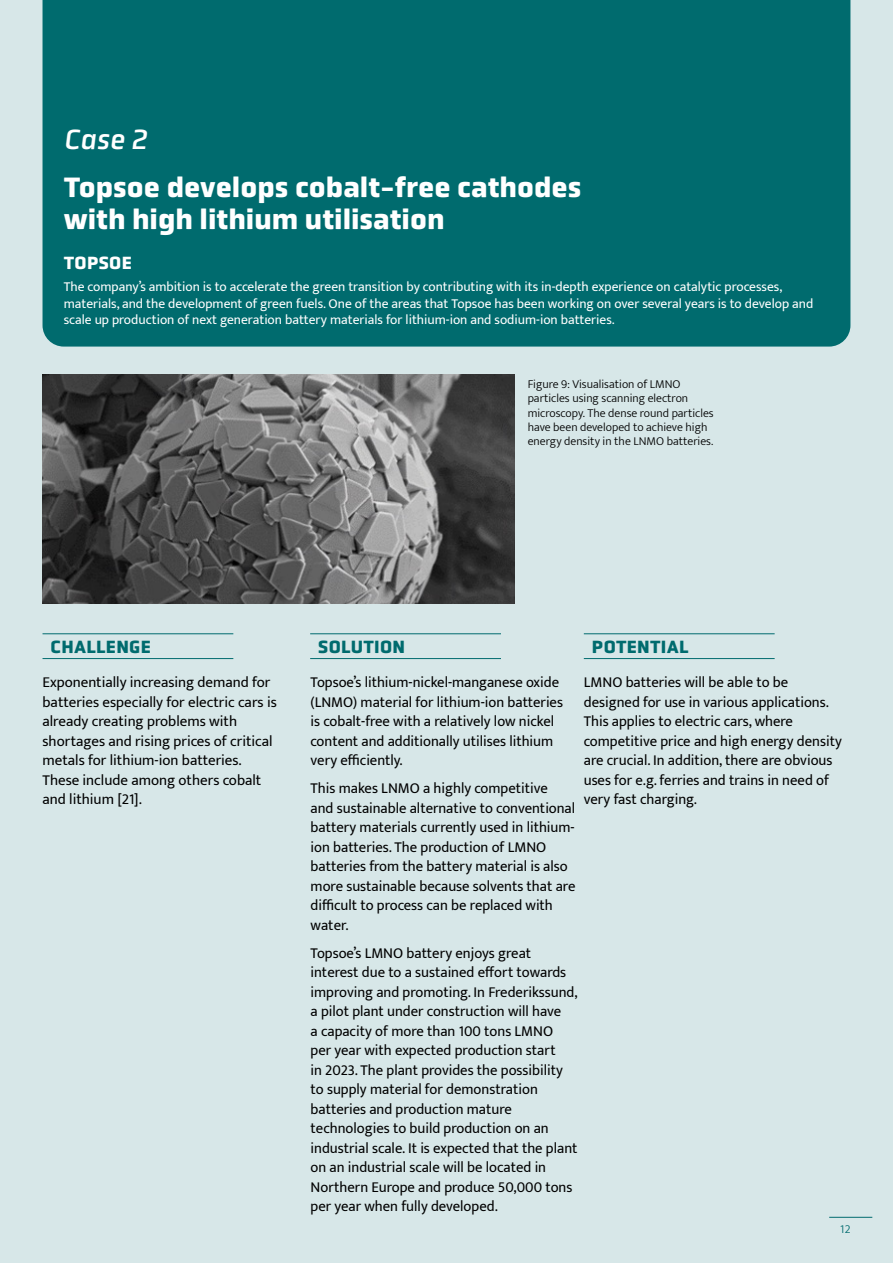
<style>
.page{position:relative;width:893px;height:1263px;background:#d7e7e8}
.page>*{position:absolute;margin:0;border:0;box-sizing:border-box;transform-origin:0 0}
.t1{font:700 28.5px/31.5px "Obvia";color:#fff}
.t2{font:italic 28.5px "Obvia";color:#fff}
.t3{font:700 18px "Obvia";letter-spacing:.015em;color:#006b6e}
.t4{font:700 18px "Obvia";letter-spacing:.015em;color:#fff}
.t5{font:15px/19.5px "Mukta";color:#000}
.t6{font:13.5px/16.5px "Mukta";color:#fff}
.t7{font:300 12px/14.4px "Mukta";color:#000}
.t8{font:300 12px "Mukta";color:#006b6e}
</style>
<div class="page">
<div style="left:43px;top:0;width:807px;height:347px;background:#006b6e"></div>
<hr style="left:43px;top:633px;width:190px;height:1px;background:#006b6e">
<hr style="left:310px;top:633px;width:191px;height:1px;background:#006b6e">
<hr style="left:584px;top:633px;width:191px;height:1px;background:#006b6e">
<hr style="left:43px;top:658px;width:190px;height:1px;background:#006b6e">
<hr style="left:310px;top:658px;width:191px;height:1px;background:#006b6e">
<hr style="left:584px;top:658px;width:191px;height:1px;background:#006b6e">
<img style="left:43px;top:375px;width:471px;height:229px">
<hr style="left:829px;top:1217px;width:43px;height:1px;background:#006b6e">
<h1 class="t2" style="left:64px;top:121px;width:85px">Case 2</h1>
<h1 class="t1" style="left:64px;top:172px;width:519px">Topsoe develops cobalt-free cathodes with high lithium utilisation</h1>
<p class="t4" style="left:64px;top:252px;width:69px">TOPSOE</p>
<p class="t6" style="left:64px;top:278px;width:751px">The company’s ambition is to accelerate the green transition by contributing with its in-depth experience on catalytic processes, materials, and the development of green fuels. One of the areas that Topsoe has been working on over several years is to develop and scale up production of next generation battery materials for lithium-ion and sodium-ion batteries.</p>
<p class="t7" style="left:528px;top:376px;width:188px">Figure 9: Visualisation of LMNO particles using scanning electron microscopy. The dense round particles have been developed to achieve high energy density in the LNMO batteries.</p>
<p class="t3" style="left:51px;top:636px;width:102px">CHALLENGE</p>
<p class="t3" style="left:318px;top:636px;width:88px">SOLUTION</p>
<p class="t3" style="left:592px;top:636px;width:98px">POTENTIAL</p>
<p class="t5" style="left:311px;top:672px;width:254px">Topsoe’s lithium-nickel-manganese oxide (LNMO) material for lithium-ion batteries is cobalt-free with a relatively low nickel content and additionally utilises lithium very efficiently.</p>
<p class="t5" style="left:311px;top:778px;width:266px">This makes LNMO a highly competitive<br>and sustainable alternative to conventional battery materials currently used in lithium&shy;ion batteries. The production of LMNO batteries from the battery material is also more sustainable because solvents that are difficult to process can be replaced with water.</p>
<p class="t5" style="left:311px;top:943px;width:269px">Topsoe’s LMNO battery enjoys great interest due to a sustained effort towards improving and promoting. In Frederikssund, a pilot plant under construction will have<br>a capacity of more than 100 tons LMNO<br>per year with expected production start<br>in 2023. The plant provides the possibility to supply material for demonstration batteries and production mature technologies to build production on an industrial scale. It is expected that the plant on an industrial scale will be located in Northern Europe and produce 50,000 tons per year when fully developed.</p>
<p class="t5" style="left:43px;top:672px;width:236px">Exponentially increasing demand for batteries especially for electric cars is already creating problems with shortages and rising prices of critical metals for lithium-ion batteries.<br>These include among others cobalt and lithium [21].</p>
<p class="t5" style="left:584px;top:672px;width:260px">LMNO batteries will be able to be designed for use in various applications.<br>This applies to electric cars, where competitive price and high energy density are crucial. In addition, there are obvious uses for e.g. ferries and trains in need of very fast charging.</p>
<p class="t8" style="left:840px;top:1221px;width:12px">12</p>
</div>
